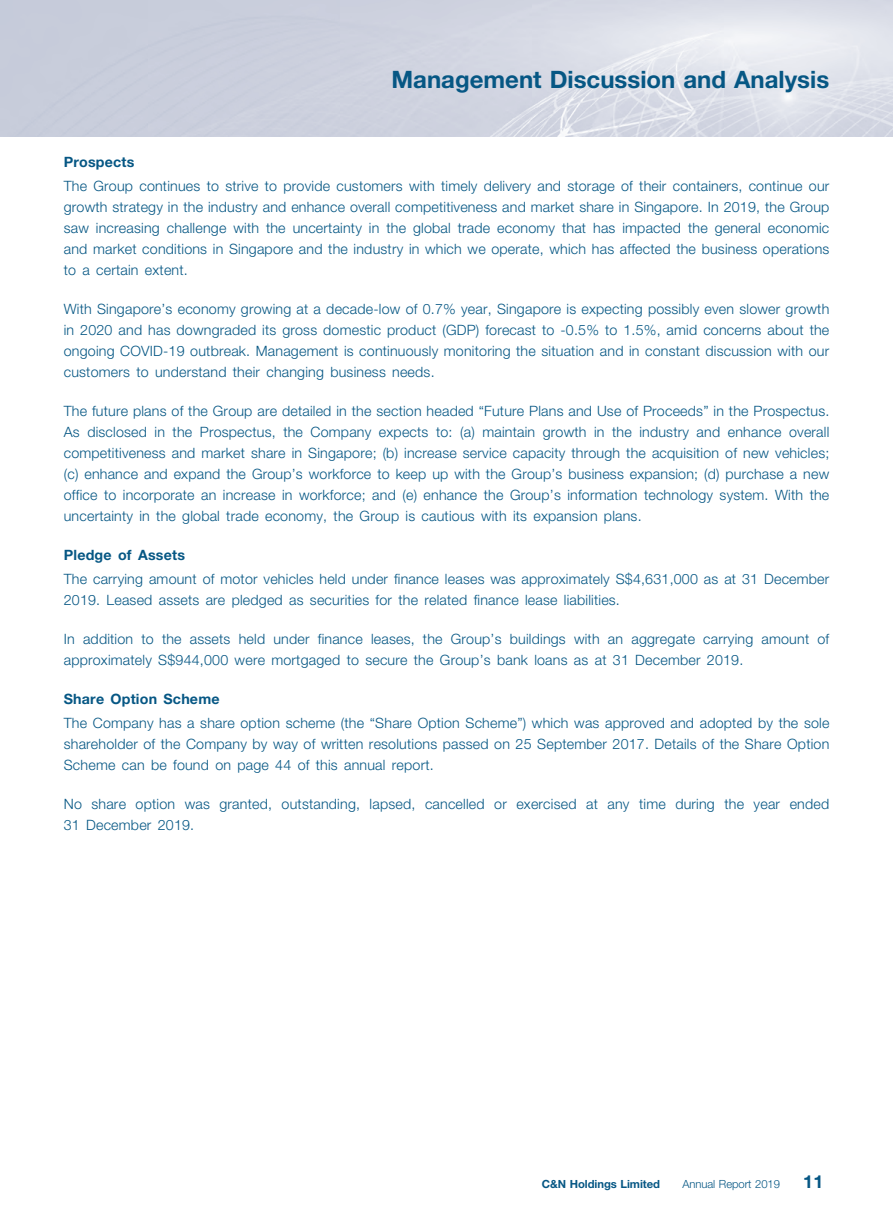
<style>
.page{position:relative;width:893px;height:1212px;background:#fff}
.page>*{position:absolute;margin:0;border:0;box-sizing:border-box;transform-origin:0 0}
.t1{font:700 24px "Helvetica Neue LT Std";color:#065784}
.t2{font:700 18px "Helvetica Neue LT Std";color:#065784}
._01_Body_Text{font:300 14.25px/21px "Helvetica Neue LT Std";letter-spacing:.015em;color:#065784;text-align:justify}
._04___H2{font:700 14.25px "Helvetica Neue LT Std";letter-spacing:.015em;color:#065784}
.t3{font:700 11.25px "Helvetica Neue LT Std";letter-spacing:-.005em;color:#065784}
.t4{font:300 11.25px "Helvetica Neue LT Std";letter-spacing:-.005em;color:#065784}
</style>
<div class="page">
<img style="left:0;top:0;width:893px;height:136px">
<h1 class="t1" style="left:391px;top:64px;width:439px">Management Discussion and Analysis</h1>
<p class="_04___H2" style="left:64px;top:153px;width:72px">Prospects</p>
<p class="_01_Body_Text" style="left:64px;top:175px;width:767px">The Group continues to strive to provide customers with timely delivery and storage of their containers, continue our growth strategy in the industry and enhance overall competitiveness and market share in Singapore. In 2019, the Group saw increasing challenge with the uncertainty in the global trade economy that has impacted the general economic and market conditions in Singapore and the industry in which we operate, which has affected the business operations to a certain extent.</p>
<p class="_01_Body_Text" style="left:64px;top:298px;width:767px">With Singapore’s economy growing at a decade-low of 0.7% year, Singapore is expecting possibly even slower growth in 2020 and has downgraded its gross domestic product (GDP) forecast to -0.5% to 1.5%, amid concerns about the ongoing COVID-19 outbreak. Management is continuously monitoring the situation and in constant discussion with our customers to understand their changing business needs.</p>
<p class="_01_Body_Text" style="left:64px;top:400px;width:767px">The future plans of the Group are detailed in the section headed “Future Plans and Use of Proceeds” in the Prospectus.<br>As disclosed in the Prospectus, the Company expects to: (a) maintain growth in the industry and enhance overall competitiveness and market share in Singapore; (b) increase service capacity through the acquisition of new vehicles; (c) enhance and expand the Group’s workforce to keep up with the Group’s business expansion; (d) purchase a new office to incorporate an increase in workforce; and (e) enhance the Group’s information technology system. With the uncertainty in the global trade economy, the Group is cautious with its expansion plans.</p>
<p class="_04___H2" style="left:64px;top:546px;width:123px">Pledge of Assets</p>
<p class="_01_Body_Text" style="left:64px;top:568px;width:767px">The carrying amount of motor vehicles held under finance leases was approximately S$4,631,000 as at 31 December<br>2019. Leased assets are pledged as securities for the related finance lease liabilities.</p>
<p class="_01_Body_Text" style="left:64px;top:628px;width:767px">In addition to the assets held under finance leases, the Group’s buildings with an aggregate carrying amount of approximately S$944,000 were mortgaged to secure the Group’s bank loans as at 31 December 2019.</p>
<p class="_04___H2" style="left:64px;top:690px;width:157px">Share Option Scheme</p>
<p class="_01_Body_Text" style="left:64px;top:712px;width:767px">The Company has a share option scheme (the “Share Option Scheme”) which was approved and adopted by the sole shareholder of the Company by way of written resolutions passed on 25 September 2017. Details of the Share Option Scheme can be found on page 44 of this annual report.</p>
<p class="_01_Body_Text" style="left:64px;top:793px;width:767px">No share option was granted, outstanding, lapsed, cancelled or exercised at any time during the year ended<br>31 December 2019.</p>
<p class="t3" style="left:542px;top:1177px;width:120px">C&amp;N Holdings Limited</p>
<p class="t4" style="left:682px;top:1177px;width:99px">Annual Report 2019</p>
<p class="t2" style="left:803px;top:1170px;width:22px">11</p>
</div>
